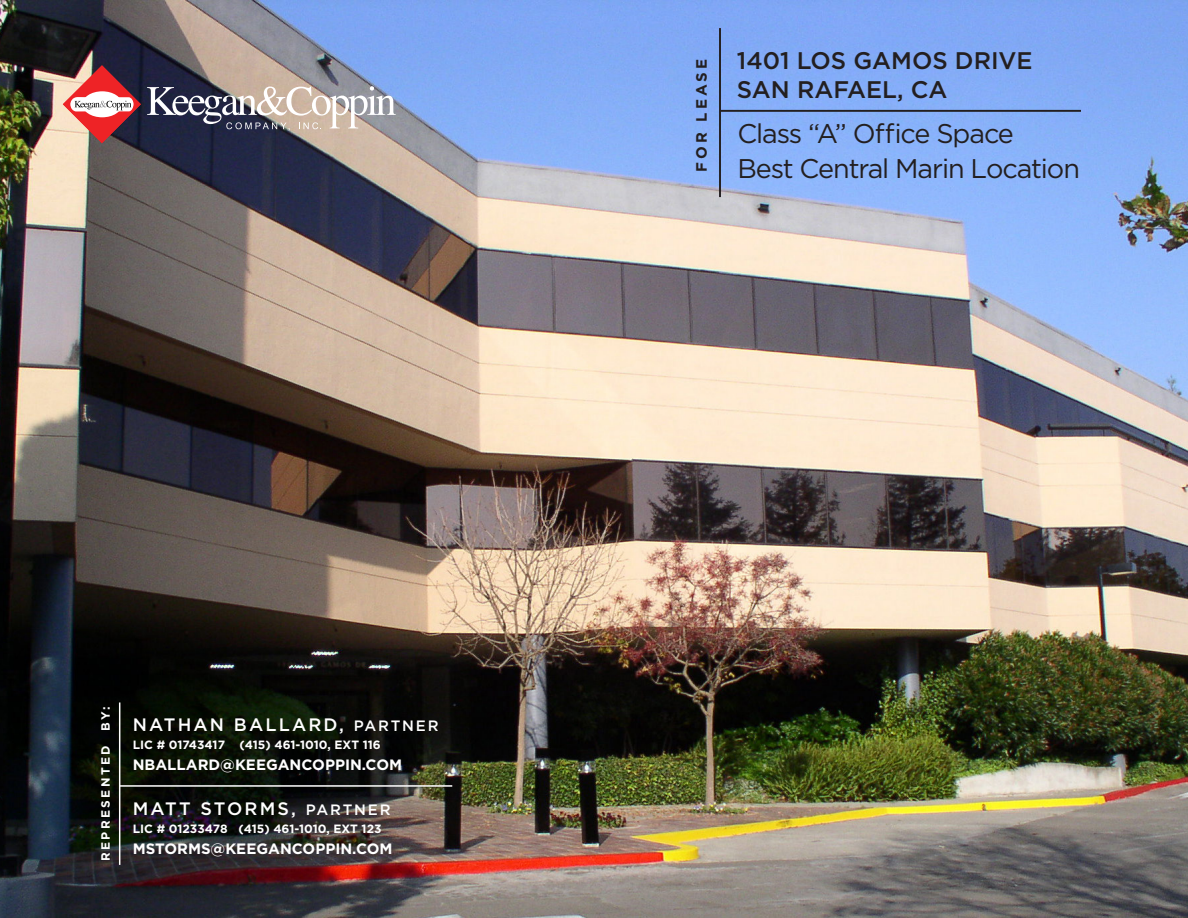
<style>
.page{position:relative;width:1188px;height:918px;background:#fff}
.page>*{position:absolute;margin:0;border:0;box-sizing:border-box;transform-origin:0 0}
.t1{font:27px "Gotham";letter-spacing:-.04em;color:#231f20}
.t2{font:500 24px "Gotham";color:#231f20}
.t3{font:500 18px "Gotham";letter-spacing:.12em;color:#fff}
.t4{font:700 15px "Gotham";color:#fff}
.t5{font:700 15px "Gotham";letter-spacing:.2em;color:#231f20}
.t6{font:700 12px "Gotham";color:#fff}
.t7{font:700 12px "Gotham";letter-spacing:.2em;color:#fff}
.s1{font-size:15px}
</style>
<div class="page">
<img style="left:0;top:0;width:1188px;height:918px">
<hr style="left:721px;top:110px;width:360px;height:2px;background:#231f20">
<hr style="left:719px;top:28px;width:2px;height:169px;background:#231f20">
<hr style="left:119px;top:702px;width:1px;height:163px;background:#fff">
<hr style="left:120px;top:785px;width:332px;height:2px;background:#fff">
<svg style="left:63px;top:65px;width:78px;height:78px;background:#b06c6d"></svg>
<svg style="left:147px;top:86px;width:249px;height:44px"></svg>
<p class="t7" style="left:98px;top:861px;width:157px;rotate:-90deg">REPRESENTED BY:</p>
<p class="t3" style="left:133px;top:713px;width:307px">NATHAN BALLARD, <span class="s1">PARTNER</span></p>
<p class="t6" style="left:133px;top:737px;width:250px">LIC # 01743417 (415) 461-1010, EXT 116</p>
<p class="t4" style="left:133px;top:755px;width:271px">NBALLARD@KEEGANCOPPIN.COM</p>
<p class="t3" style="left:133px;top:797px;width:259px">MATT STORMS, <span class="s1">PARTNER</span></p>
<p class="t6" style="left:133px;top:821px;width:250px">LIC # 01233478 (415) 461-1010, EXT 123</p>
<p class="t4" style="left:133px;top:839px;width:261px">MSTORMS@KEEGANCOPPIN.COM</p>
<p class="t5" style="left:692px;top:172px;width:114px;rotate:-90deg">FOR LEASE</p>
<p class="t2" style="left:737px;top:45px;width:297px">1401 LOS GAMOS DRIVE</p>
<p class="t2" style="left:737px;top:74px;width:212px">SAN RAFAEL, CA</p>
<p class="t1" style="left:737px;top:117px;width:278px">Class “A” Office Space</p>
<p class="t1" style="left:737px;top:151px;width:344px">Best Central Marin Location</p>
</div>
